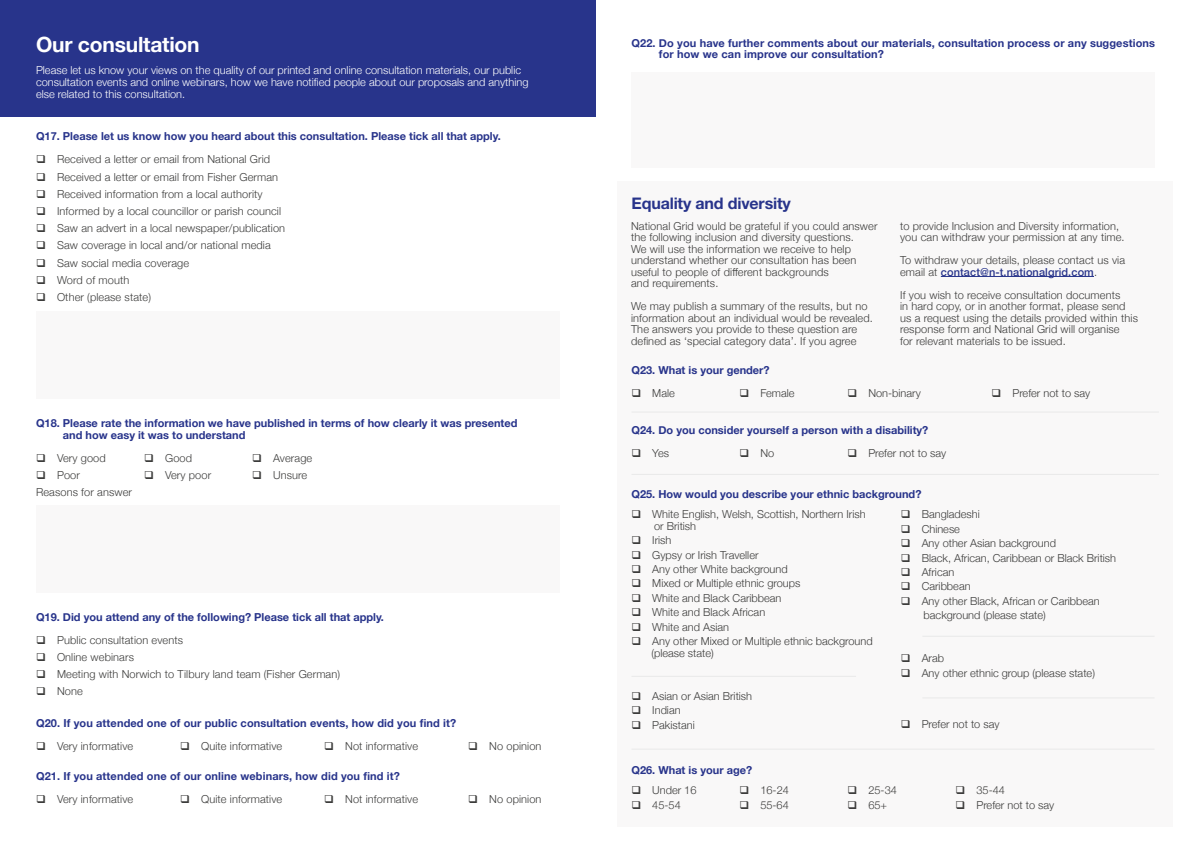
<style>
.page{position:relative;width:1191px;height:842px;background:#fff}
.page>*{position:absolute;margin:0;border:0;box-sizing:border-box;transform-origin:0 0}
.t1{font:700 21px "Helvetica Neue";letter-spacing:-.01em;color:#fff}
.t2{font:700 16px "Helvetica Neue LT Std";letter-spacing:-.01em;color:#28348b}
.t3{font:300 11px/11.5px "Helvetica Neue";letter-spacing:.01em;color:#3c3c3b}
.t4{font:700 11px/11.5px "Helvetica Neue";color:#28348b}
.t5{font:300 11px/11.6px "Helvetica Neue";color:#fff}
.s1{font-weight:500;color:#28348b}
</style>
<div class="page">
<div style="left:36px;top:311px;width:523px;height:88px;background:#f9f8f8"></div>
<div style="left:36px;top:505px;width:523px;height:87px;background:#f9f8f8"></div>
<div style="left:0;top:0;width:595px;height:116px;background:#28348b"></div>
<div style="left:631px;top:72px;width:523px;height:95px;background:#f9f8f8"></div>
<div style="left:617px;top:181px;width:556px;height:646px;background:#f9f8f8"></div>
<hr style="left:631px;top:676px;width:225px;height:1px;background:#e9e9e9">
<hr style="left:922px;top:636px;width:232px;height:1px;background:#e9e9e9">
<hr style="left:922px;top:697px;width:232px;height:1px;background:#e9e9e9">
<hr style="left:631px;top:412px;width:528px;height:1px;background:#e9e9e9">
<hr style="left:631px;top:474px;width:528px;height:1px;background:#e9e9e9">
<hr style="left:941px;top:276px;width:153px;height:1px;background:#28348b">
<hr style="left:631px;top:749px;width:523px;height:1px;background:#e9e9e9">
<h1 class="t1" style="left:36px;top:28px;width:165px">Our consultation</h1>
<p class="t5" style="left:36px;top:64px;width:494px">Please let us know your views on the quality of our printed and online consultation materials, our public consultation events and online webinars, how we have notified people about our proposals and anything else related to this consultation.</p>
<p class="t4" style="left:36px;top:131px;width:466px">Q17. Please let us know how you heard about this consultation. Please tick all that apply.</p>
<p class="t3" style="left:36px;top:153px;width:236px">❑ Received a letter or email from National Grid</p>
<p class="t3" style="left:36px;top:170px;width:244px">❑ Received a letter or email from Fisher German</p>
<p class="t3" style="left:36px;top:187px;width:228px">❑ Received information from a local authority</p>
<p class="t3" style="left:36px;top:205px;width:247px">❑ Informed by a local councillor or parish council</p>
<p class="t3" style="left:36px;top:222px;width:251px">❑ Saw an advert in a local newspaper/publication</p>
<p class="t3" style="left:36px;top:239px;width:236px">❑ Saw coverage in local and/or national media</p>
<p class="t3" style="left:36px;top:256px;width:155px">❑ Saw social media coverage</p>
<p class="t3" style="left:36px;top:273px;width:95px">❑ Word of mouth</p>
<p class="t3" style="left:36px;top:290px;width:117px">❑ Other (please state)</p>
<p class="t4" style="left:63px;top:418px;width:456px;text-indent:-27px">Q18. Please rate the information we have published in terms of how clearly it was presented and how easy it was to understand</p>
<p class="t3" style="left:36px;top:452px;width:71px">❑ Very good</p>
<p class="t3" style="left:144px;top:452px;width:50px">❑ Good</p>
<p class="t3" style="left:252px;top:452px;width:62px">❑ Average</p>
<p class="t3" style="left:36px;top:469px;width:45px">❑ Poor</p>
<p class="t3" style="left:144px;top:469px;width:69px">❑ Very poor</p>
<p class="t3" style="left:252px;top:469px;width:57px">❑ Unsure</p>
<p class="t3" style="left:36px;top:486px;width:98px">Reasons for answer</p>
<p class="t4" style="left:36px;top:612px;width:349px">Q19. Did you attend any of the following? Please tick all that apply.</p>
<p class="t3" style="left:36px;top:633px;width:149px">❑ Public consultation events</p>
<p class="t3" style="left:36px;top:651px;width:99px">❑ Online webinars</p>
<p class="t3" style="left:36px;top:668px;width:306px">❑ Meeting with Norwich to Tilbury land team (Fisher German)</p>
<p class="t3" style="left:36px;top:685px;width:48px">❑ None</p>
<p class="t4" style="left:36px;top:717px;width:422px">Q20. If you attended one of our public consultation events, how did you find it?</p>
<p class="t3" style="left:36px;top:739px;width:99px">❑ Very informative</p>
<p class="t3" style="left:180px;top:739px;width:104px">❑ Quite informative</p>
<p class="t3" style="left:324px;top:739px;width:96px">❑ Not informative</p>
<p class="t3" style="left:468px;top:739px;width:75px">❑ No opinion</p>
<p class="t4" style="left:36px;top:770px;width:365px">Q21. If you attended one of our online webinars, how did you find it?</p>
<p class="t3" style="left:36px;top:792px;width:99px">❑ Very informative</p>
<p class="t3" style="left:180px;top:792px;width:104px">❑ Quite informative</p>
<p class="t3" style="left:324px;top:792px;width:96px">❑ Not informative</p>
<p class="t3" style="left:468px;top:792px;width:75px">❑ No opinion</p>
<p class="t4" style="left:659px;top:37px;width:497px;text-indent:-27px">Q22. Do you have further comments about our materials, consultation process or any suggestions for how we can improve our consultation?</p>
<h2 class="t2" style="left:631px;top:193px;width:161px">Equality and diversity</h2>
<p class="t3" style="left:631px;top:219px;width:248px">National Grid would be grateful if you could answer the following inclusion and diversity questions.<br>We will use the information we receive to help understand whether our consultation has been useful to people of different backgrounds<br>and requirements.</p>
<p class="t3" style="left:631px;top:300px;width:243px">We may publish a summary of the results, but no information about an individual would be revealed.<br>The answers you provide to these question are defined as ‘special category data’. If you agree</p>
<p class="t3" style="left:900px;top:219px;width:226px">to provide Inclusion and Diversity information, you can withdraw your permission at any time.</p>
<p class="t3" style="left:900px;top:254px;width:226px">To withdraw your details, please contact us via email at <span class="s1">contact@n-t.nationalgrid.com</span>.</p>
<p class="t3" style="left:900px;top:288px;width:239px">If you wish to receive consultation documents<br>in hard copy, or in another format, please send us a request using the details provided within this response form and National Grid will organise<br>for relevant materials to be issued.</p>
<p class="t4" style="left:631px;top:364px;width:140px">Q23. What is your gender?</p>
<p class="t3" style="left:631px;top:386px;width:45px">❑ Male</p>
<p class="t3" style="left:739px;top:386px;width:57px">❑ Female</p>
<p class="t3" style="left:847px;top:386px;width:75px">❑ Non-binary</p>
<p class="t3" style="left:991px;top:386px;width:100px">❑ Prefer not to say</p>
<p class="t4" style="left:631px;top:425px;width:298px">Q24. Do you consider yourself a person with a disability?</p>
<p class="t3" style="left:631px;top:447px;width:39px">❑ Yes</p>
<p class="t3" style="left:739px;top:447px;width:36px">❑ No</p>
<p class="t3" style="left:847px;top:447px;width:100px">❑ Prefer not to say</p>
<p class="t4" style="left:631px;top:489px;width:291px">Q25. How would you describe your ethnic background?</p>
<p class="t3" style="left:654px;top:508px;width:213px;text-indent:-23px">❑ White English, Welsh, Scottish, Northern Irish or British</p>
<p class="t3" style="left:631px;top:534px;width:41px">❑ Irish</p>
<p class="t3" style="left:631px;top:548px;width:128px">❑ Gypsy or Irish Traveller</p>
<p class="t3" style="left:631px;top:563px;width:158px">❑ Any other White background</p>
<p class="t3" style="left:631px;top:577px;width:170px">❑ Mixed or Multiple ethnic groups</p>
<p class="t3" style="left:631px;top:591px;width:151px">❑ White and Black Caribbean</p>
<p class="t3" style="left:631px;top:606px;width:135px">❑ White and Black African</p>
<p class="t3" style="left:631px;top:620px;width:99px">❑ White and Asian</p>
<p class="t3" style="left:651px;top:634px;width:223px;text-indent:-20px">❑ Any other Mixed or Multiple ethnic background (please state)</p>
<p class="t3" style="left:631px;top:689px;width:122px">❑ Asian or Asian British</p>
<p class="t3" style="left:631px;top:704px;width:51px">❑ Indian</p>
<p class="t3" style="left:631px;top:718px;width:65px">❑ Pakistani</p>
<p class="t3" style="left:901px;top:508px;width:80px">❑ Bangladeshi</p>
<p class="t3" style="left:901px;top:522px;width:61px">❑ Chinese</p>
<p class="t3" style="left:901px;top:537px;width:157px">❑ Any other Asian background</p>
<p class="t3" style="left:901px;top:551px;width:217px">❑ Black, African, Caribbean or Black British</p>
<p class="t3" style="left:901px;top:565px;width:55px">❑ African</p>
<p class="t3" style="left:901px;top:580px;width:71px">❑ Caribbean</p>
<p class="t3" style="left:923px;top:593px;width:178px;line-height:14.4px;text-indent:-23px">❑ Any other Black, African or Caribbean background (please state)</p>
<p class="t3" style="left:901px;top:652px;width:45px">❑ Arab</p>
<p class="t3" style="left:901px;top:666px;width:196px">❑ Any other ethnic group (please state)</p>
<p class="t3" style="left:901px;top:718px;width:100px">❑ Prefer not to say</p>
<p class="t4" style="left:631px;top:765px;width:122px">Q26. What is your age?</p>
<p class="t3" style="left:631px;top:784px;width:67px">❑ Under 16</p>
<p class="t3" style="left:739px;top:784px;width:51px">❑ 16-24</p>
<p class="t3" style="left:847px;top:784px;width:51px">❑ 25-34</p>
<p class="t3" style="left:955px;top:784px;width:51px">❑ 35-44</p>
<p class="t3" style="left:631px;top:798px;width:51px">❑ 45-54</p>
<p class="t3" style="left:739px;top:798px;width:51px">❑ 55-64</p>
<p class="t3" style="left:847px;top:798px;width:41px">❑ 65+</p>
<p class="t3" style="left:955px;top:798px;width:100px">❑ Prefer not to say</p>
</div>
